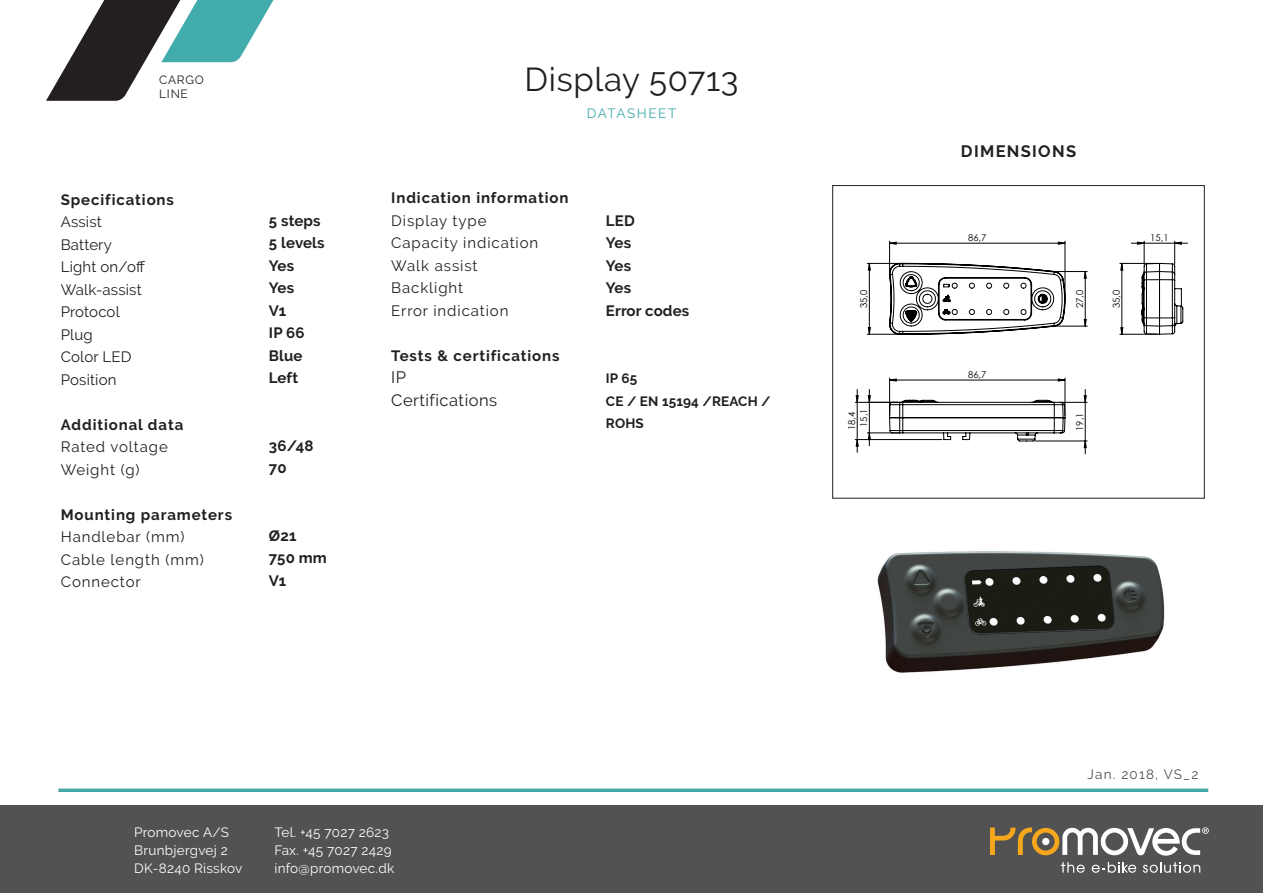
<style>
.page{position:relative;width:1263px;height:893px;background:#fff}
.page>*{position:absolute;margin:0;border:0;box-sizing:border-box;transform-origin:0 0}
.t1{font:33px "Raleway";letter-spacing:.02em;color:#231f20}
.t2{font:16.5px/22.5px "Raleway";letter-spacing:.03em;color:#231f20}
.t3{font:700 16.5px "Raleway";letter-spacing:.08em;color:#231f20}
.t4{font:15px/22.5px "Raleway";letter-spacing:.06em;color:#231f20}
.t5{font:700 15px/22.5px "Raleway";letter-spacing:.06em;color:#231f20}
.t6{font:700 15px/22.5px "Raleway";letter-spacing:.01em;color:#231f20}
.t7{font:15px/22.5px "Raleway";letter-spacing:.01em;color:#231f20}
.t8{font:13.5px/18px "Raleway";letter-spacing:.02em;color:#fff}
.t9{font:700 13.5px/22.5px "Raleway";letter-spacing:.01em;color:#231f20}
.t10{font:13.5px "Raleway";letter-spacing:.09em;color:#000001}
.t11{font:13.5px "Raleway";letter-spacing:.115em;color:#42abab}
.t12{font:12px/14.4px "Raleway";letter-spacing:.06em;color:#231f20}
.t13{font:9.45px "Century Gothic";color:#000001}
</style>
<div class="page">
<div style="left:832px;top:185px;width:373px;height:314px;border:1px solid #231f20"></div>
<div style="left:0;top:805px;width:1263px;height:88px;background:#525252"></div>
<svg style="left:990px;top:827px;width:219px;height:29px"></svg>
<svg style="left:1061px;top:862px;width:24px;height:11px"></svg>
<svg style="left:1143px;top:862px;width:57px;height:11px"></svg>
<svg style="left:1092px;top:862px;width:44px;height:11px"></svg>
<hr style="left:1133px;top:515px;width:59px;height:1px;background:#b5b7b7">
<hr style="left:1133px;top:549px;width:59px;height:1px;background:#b5b7b7">
<hr style="left:1133px;top:541px;width:59px;height:1px;background:#b5b7b7">
<hr style="left:1133px;top:532px;width:59px;height:1px;background:#b5b7b7">
<hr style="left:1133px;top:524px;width:59px;height:1px;background:#b5b7b7">
<hr style="left:1133px;top:558px;width:59px;height:1px;background:#b5b7b7">
<hr style="left:845px;top:210px;width:347px;height:1px;background:#b5b7b7">
<hr style="left:845px;top:210px;width:1px;height:276px;background:#b5b7b7">
<hr style="left:845px;top:592px;width:347px;height:1px;background:#b5b7b7">
<hr style="left:845px;top:582px;width:288px;height:1px;background:#b5b7b7">
<hr style="left:1262px;top:210px;width:1px;height:276px;background:#b5b7b7">
<hr style="left:889px;top:241px;width:1px;height:30px;background:#000001">
<hr style="left:1065px;top:241px;width:1px;height:56px;background:#000001">
<hr style="left:855px;top:439px;width:87px;height:1px;background:#000001">
<hr style="left:855px;top:402px;width:43px;height:1px;background:#000001">
<hr style="left:867px;top:263px;width:31px;height:1px;background:#000001">
<hr style="left:867px;top:334px;width:31px;height:1px;background:#000001">
<hr style="left:1120px;top:263px;width:37px;height:1px;background:#000001">
<hr style="left:1120px;top:334px;width:37px;height:1px;background:#000001">
<svg style="left:868px;top:263px;width:255px;height:140px"></svg>
<svg style="left:889px;top:242px;width:176px;height:139px"></svg>
<svg style="left:1131px;top:241px;width:56px;height:94px"></svg>
<svg style="left:856px;top:389px;width:231px;height:65px"></svg>
<img style="left:865px;top:532px;width:306px;height:141px">
<hr style="left:59px;top:789px;width:1149px;height:3px;background:#42abab">
<svg style="left:46px;top:0;width:228px;height:101px"></svg>
<p class="t12" style="left:159px;top:73px;width:46px">CARGO<br>LINE</p>
<p class="t5" style="left:61px;top:188px;width:115px">Specifications</p>
<p class="t7" style="left:61px;top:211px;width:86px">Assist<br>Battery<br>Light on/off<br>Walk-assist<br>Protocol<br>Plug<br>Color LED<br>Position</p>
<p class="t5" style="left:61px;top:413px;width:124px">Additional data</p>
<p class="t4" style="left:61px;top:436px;width:108px">Rated voltage<br>Weight (g)</p>
<p class="t5" style="left:61px;top:503px;width:173px">Mounting parameters</p>
<p class="t4" style="left:61px;top:526px;width:144px">Handlebar (mm)<br>Cable length (mm)<br>Connector</p>
<p class="t6" style="left:269px;top:209px;width:57px">5 steps<br>5 levels<br>Yes<br>Yes<br>V1<br>IP 66<br>Blue<br>Left</p>
<p class="t5" style="left:269px;top:434px;width:46px">36/48<br>70</p>
<p class="t6" style="left:269px;top:524px;width:59px">Ø21<br>750 mm<br>V1</p>
<h1 class="t1" style="left:524px;top:61px;width:215px">Display 50713</h1>
<p class="t11" style="left:587px;top:105px;width:91px">DATASHEET</p>
<p class="t5" style="left:391px;top:187px;width:179px">Indication information</p>
<p class="t4" style="left:391px;top:209px;width:149px">Display type<br>Capacity indication<br>Walk assist<br>Backlight<br>Error indication</p>
<p class="t5" style="left:391px;top:344px;width:170px">Tests &amp; certifications</p>
<p class="t2" style="left:391px;top:366px;width:107px">IP<br>Certifications</p>
<p class="t6" style="left:606px;top:209px;width:85px">LED<br>Yes<br>Yes<br>Yes<br>Error codes</p>
<p class="t9" style="left:606px;top:367px;width:166px">IP 65<br>CE / EN 15194 /REACH /<br>ROHS</p>
<p class="t8" style="left:134px;top:823px;width:110px">Promovec A/S<br>Brunbjergvej 2<br>DK-8240 Risskov</p>
<p class="t8" style="left:275px;top:823px;width:121px">Tel. +45 7027 2623<br>Fax. +45 7027 2429 info@promovec.dk</p>
<p class="t3" style="left:961px;top:142px;width:117px">DIMENSIONS</p>
<p class="t13" style="left:968px;top:231px;width:20px">86,7</p>
<p class="t13" style="left:857px;top:308px;width:20px;rotate:-90deg">35,0</p>
<p class="t13" style="left:1073px;top:308px;width:20px;rotate:-90deg">27,0</p>
<p class="t13" style="left:1110px;top:308px;width:20px;rotate:-90deg">35,0</p>
<p class="t13" style="left:968px;top:368px;width:20px">86,7</p>
<p class="t13" style="left:857px;top:427px;width:20px;rotate:-90deg">15,1</p>
<p class="t13" style="left:845px;top:430px;width:20px;rotate:-90deg">18,4</p>
<p class="t13" style="left:1073px;top:431px;width:20px;rotate:-90deg">19,1</p>
<p class="t13" style="left:1150px;top:231px;width:20px">15,1</p>
<p class="t10" style="left:1088px;top:767px;width:112px">Jan. 2018, VS_2</p>
</div>
